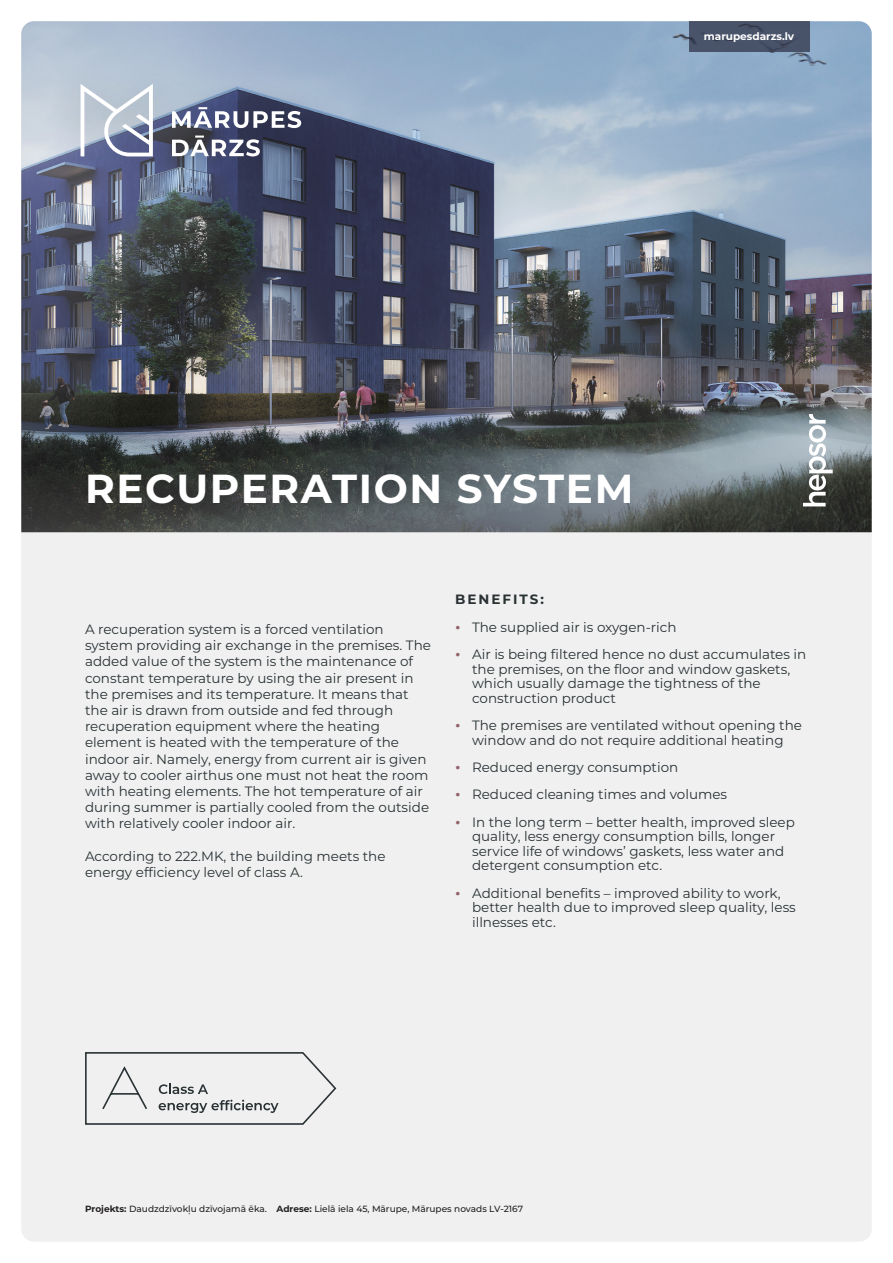
<style>
.page{position:relative;width:893px;height:1263px;background:#fff}
.page>*{position:absolute;margin:0;border:0;box-sizing:border-box;transform-origin:0 0}
.t1{font:700 40.5px "Montserrat";letter-spacing:.04em;color:#fff}
.t2{font:13.5px/16.2px "Montserrat";color:#293133}
.Bullets{font:700 13.5px "Montserrat";letter-spacing:.15em;color:#293133}
.t3{font:700 10.5px "Montserrat";color:#fff}
.t4{font:500 9px "Montserrat";color:#231f20}
.s1{font-weight:700}
</style>
<div class="page">
<div style="left:21px;top:21px;width:851px;height:1221px;background:#f0f0f1;border-radius:13px"></div>
<img style="left:21px;top:21px;width:851px;height:511px">
<svg style="left:803px;top:414px;width:30px;height:92px"></svg>
<div style="left:47px;top:55px;width:285px;height:135px;background:#000;opacity:.25"></div>
<svg style="left:172px;top:136px;width:88px;height:20px"></svg>
<svg style="left:172px;top:107px;width:129px;height:21px"></svg>
<svg style="left:81px;top:84px;width:72px;height:72px"></svg>
<div style="left:689px;top:21px;width:120px;height:31px;background:#485369"></div>
<svg style="left:85px;top:1052px;width:252px;height:73px"></svg>
<p class="t3" style="left:704px;top:29px;width:92px">marupesdarzs l v.</p>
<p class="t1" style="left:85px;top:459px;width:550px">RECUPERATION SYSTEM</p>
<p class="t2" style="left:85px;top:620px;width:347px">A recuperation system is a forced ventilation system providing air exchange in the premises. The added value of the system is the maintenance of constant temperature by using the air present in the premises and its temperature It. means that the air is drawn from outside and fed through recuperation equipment where the heating element is heated with the temperature of the indoor air. Namely, energy from current air is given away to cooler airthus one must not heat the room with heating elements. The hot temperature of air during summer is partially cooled from the outside with relatively cooler indoor air.</p>
<p class="t2" style="left:85px;top:847px;width:302px">According to 222.MK, the building meets the energy efficiency level of class A.</p>
<p class="Bullets" style="left:455px;top:590px;width:90px">BENEFITS:</p>
<p class="t2" style="left:472px;top:618px;width:206px">The supplied air is oxygen-rich</p>
<p class="t2" style="left:472px;top:646px;width:336px;line-height:14.5px">Air is being filtered hence no dust accumulates in the premises, on the floor and window gaskets, which usually damage the tightness of the construction product</p>
<p class="t2" style="left:472px;top:717px;width:331px;line-height:14.5px">The premises are ventilated without opening the window and do not require additional heating</p>
<p class="t2" style="left:472px;top:758px;width:208px">Reduced energy consumption</p>
<p class="t2" style="left:472px;top:786px;width:257px">Reduced cleaning times and volumes</p>
<p class="t2" style="left:472px;top:814px;width:324px;line-height:14.5px">In the long term – better health, improved sleep quality, less energy consumption bills, longer service life of windows’ gaskets, less water and detergent consumption etc.</p>
<p class="t2" style="left:472px;top:885px;width:325px;line-height:14.5px">Additional benefits – improved ability to work, better health due to improved sleep quality, less illnesses etc.</p>
<p class="t4" style="left:85px;top:1202px;width:183px"><span class="s1">Projekts:</span> Daudzdzīvokļu dzīvojamā ēka.</p>
<p class="t4" style="left:277px;top:1202px;width:248px"><span class="s1">Adrese:</span> Lielā iela 45, Mārupe, Mārupes novads LV-2167</p>
</div>
